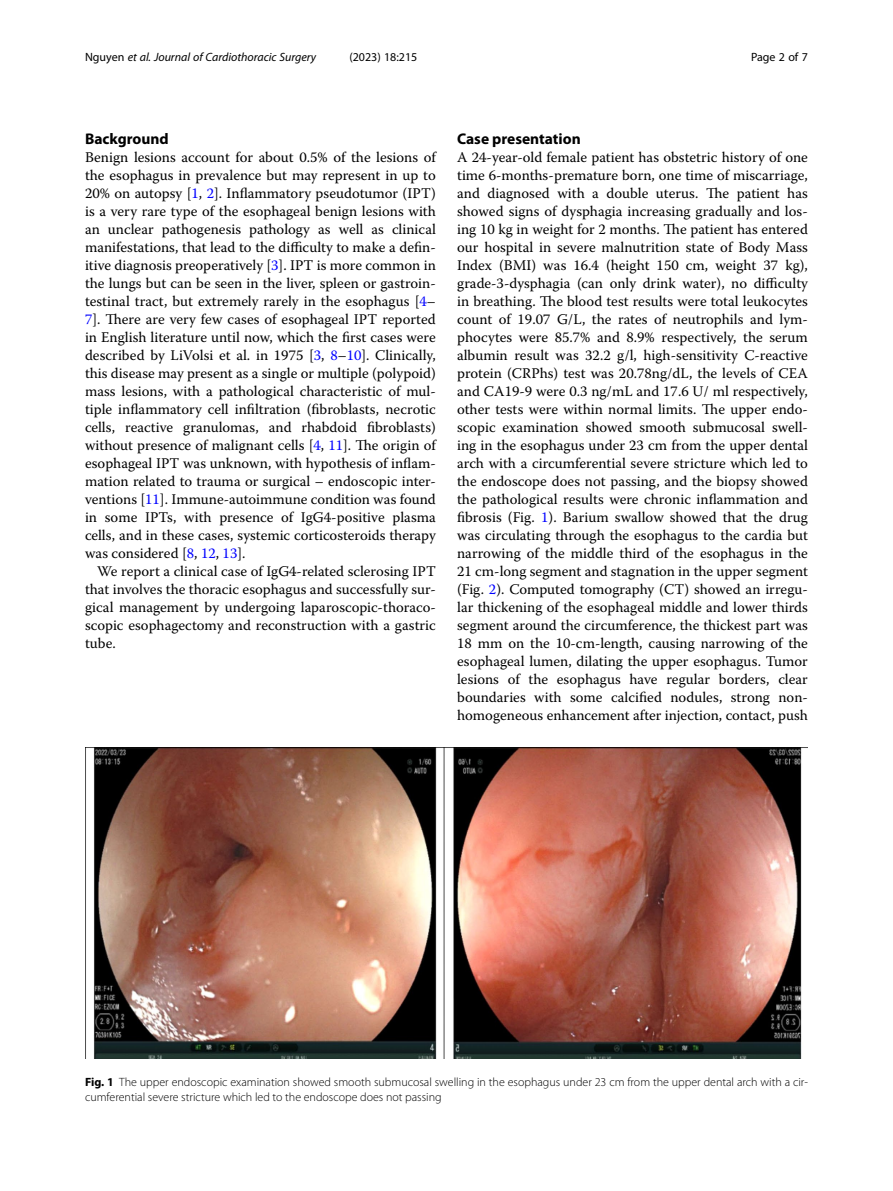
<style>
.page{position:relative;width:893px;height:1191px;background:#fff}
.page>*{position:absolute;margin:0;border:0;box-sizing:border-box;transform-origin:0 0}
.Head_1{font:700 15.45px "Myriad Pro";color:#000}
.Body_Text{font:14.7px/18px "Warnock Pro";color:#000;text-align:justify}
.Body_Text_Indent{font:14.7px/18px "Warnock Pro";color:#000;text-align:justify}
.Figure_Caption{font:300 12px/15px "Myriad Pro";color:#000}
.t1{font:italic 12px "Myriad Pro";color:#000}
.t2{font:12px "Myriad Pro";color:#000}
.s1{font-style:normal}
.s2{color:#00f}
.s3{font-weight:700}
</style>
<div class="page">
<img style="left:85px;top:748px;width:717px;height:311px">
<p class="t1" style="left:85px;top:50px;width:233px"><span class="s1">Nguyen</span> et al. Journal of Cardiothoracic Surgery</p>
<p class="t2" style="left:349px;top:50px;width:70px">(2023) 18:215</p>
<p class="t2" style="left:751px;top:50px;width:58px">Page 2 of 7</p>
<p class="Head_1" style="left:85px;top:129px;width:85px">Background</p>
<p class="Body_Text" style="left:85px;top:148px;width:352px">Benign lesions account for about 0.5% of the lesions of the esophagus in prevalence but may represent in up to 20% on autopsy [<span class="s2">1</span>, <span class="s2">2</span>]. Inflammatory pseudotumor (IPT) is a very rare type of the esophageal benign lesions with an unclear pathogenesis pathology as well as clinical manifestations, that lead to the difficulty to make a defin&shy;itive diagnosis preoperatively [<span class="s2">3</span>]. IPT is more common in the lungs but can be seen in the liver, spleen or gastroin&shy;testinal tract, but extremely rarely in the esophagus [<span class="s2">4</span>– <span class="s2">7</span>]. There are very few cases of esophageal IPT reported in English literature until now, which the first cases were described by LiVolsi et al. in 1975 [<span class="s2">3</span>, <span class="s2">8</span>–<span class="s2">10</span>]. Clinically, this disease may present as a single or multiple (polypoid) mass lesions, with a pathological characteristic of mul&shy;tiple inflammatory cell infiltration (fibroblasts, necrotic cells, reactive granulomas, and rhabdoid fibroblasts) without presence of malignant cells [<span class="s2">4</span>, <span class="s2">11</span>]. The origin of esophageal IPT was unknown, with hypothesis of inflam&shy;mation related to trauma or surgical – endoscopic inter&shy;ventions [<span class="s2">11</span>]. Immune-autoimmune condition was found in some IPTs, with presence of IgG4-positive plasma cells, and in these cases, systemic corticosteroids therapy was considered [<span class="s2">8</span>, <span class="s2">12</span>, <span class="s2">13</span>].</p>
<p class="Body_Text_Indent" style="left:85px;top:562px;width:352px;text-indent:12px">We report a clinical case of IgG4-related sclerosing IPT that involves the thoracic esophagus and successfully sur&shy;gical management by undergoing laparoscopic-thoraco&shy;scopic esophagectomy and reconstruction with a gastric tube.</p>
<p class="Head_1" style="left:457px;top:129px;width:125px">Case presentation</p>
<p class="Body_Text" style="left:457px;top:148px;width:352px">A 24-year-old female patient has obstetric history of one time 6-months-premature born, one time of miscarriage, and diagnosed with a double uterus. The patient has showed signs of dysphagia increasing gradually and los&shy;ing 10 kg in weight for 2 months. The patient has entered our hospital in severe malnutrition state of Body Mass Index (BMI) was 16.4 (height 150 cm, weight 37 kg), grade-3-dysphagia (can only drink water), no difficulty in breathing. The blood test results were total leukocytes count of 19.07 G/L, the rates of neutrophils and lym&shy;phocytes were 85.7% and 8.9% respectively, the serum albumin result was 32.2 g/l, high-sensitivity C-reactive protein (CRPhs) test was 20.78ng/dL, the levels of CEA and CA19-9 were 0.3 ng/mL and 17.6 U/ ml respectively, other tests were within normal limits. The upper endo&shy;scopic examination showed smooth submucosal swell&shy;ing in the esophagus under 23 cm from the upper dental arch with a circumferential severe stricture which led to the endoscope does not passing, and the biopsy showed the pathological results were chronic inflammation and fibrosis (Fig. <span class="s2">1</span>). Barium swallow showed that the drug was circulating through the esophagus to the cardia but narrowing of the middle third of the esophagus in the 21 cm-long segment and stagnation in the upper segment (Fig. <span class="s2">2</span>). Computed tomography (CT) showed an irregu&shy;lar thickening of the esophageal middle and lower thirds segment around the circumference, the thickest part was 18 mm on the 10-cm-length, causing narrowing of the esophageal lumen, dilating the upper esophagus. Tumor lesions of the esophagus have regular borders, clear boundaries with some calcified nodules, strong non&shy;homogeneous enhancement after injection, contact, push</p>
<p class="Figure_Caption" style="left:85px;top:1074px;width:724px"><span class="s3">Fig. 1</span> The upper endoscopic examination showed smooth submucosal swelling in the esophagus under 23 cm from the upper dental arch with a cir&shy;cumferential severe stricture which led to the endoscope does not passing</p>
</div>
